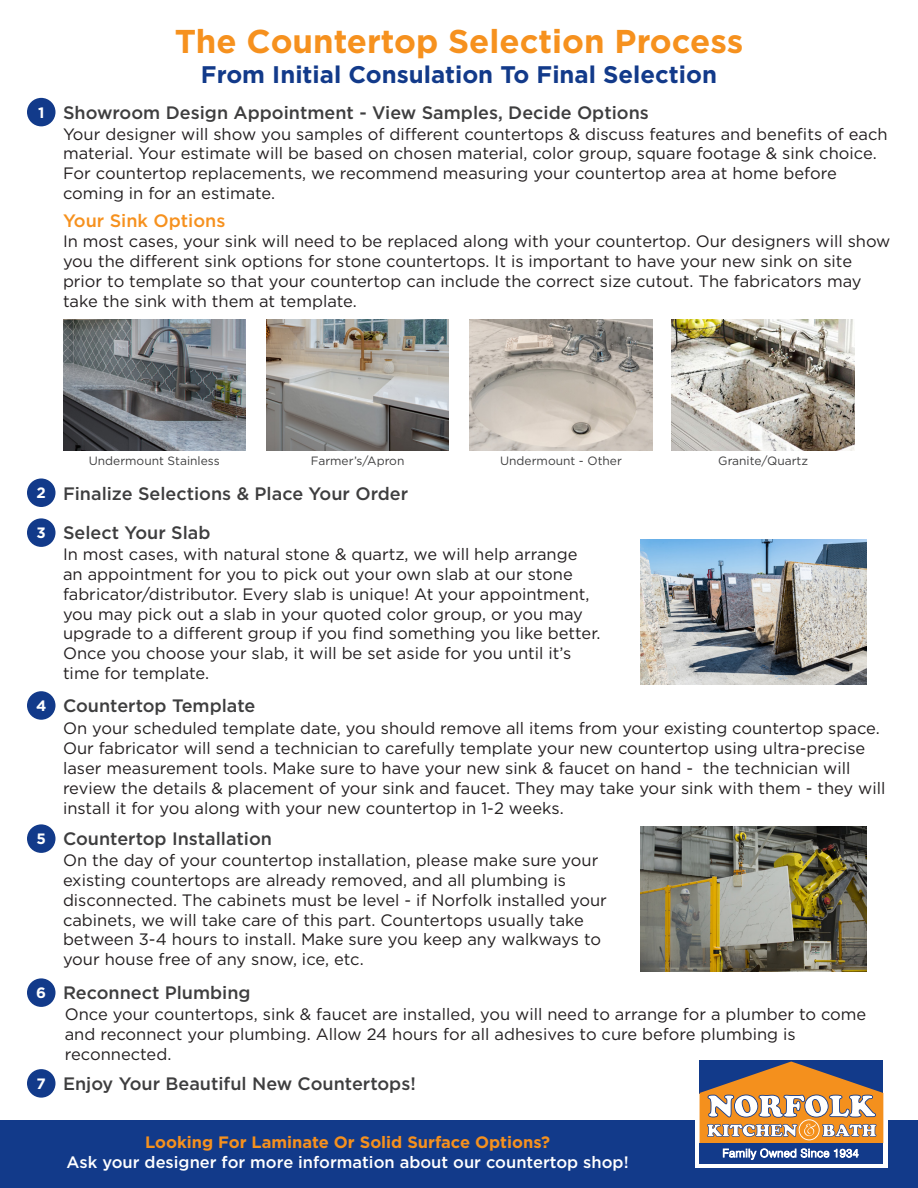
<style>
.page{position:relative;width:918px;height:1188px;background:#fff}
.page>*{position:absolute;margin:0;border:0;box-sizing:border-box;transform-origin:0 0}
.t1{font:700 33px "Gotham";color:#f6911e}
.t2{font:700 24px "Gotham";color:#123a8a}
.t3{font:500 18px "Gotham";color:#3e3e3f}
.t4{font:500 18px "Gotham";color:#f6911e}
.t5{font:16.5px/19.8px "Gotham";color:#231f20}
.t6{font:500 16.5px "Gotham";color:#fff}
.t7{font:700 16.5px "Gotham";color:#f6911e}
.t8{font:700 15px "Gotham";color:#fff}
.t9{font:12px "Gotham";color:#3e3e3f}
.t10{font:300 11.25px "Swiss 721 BT";letter-spacing:.04em;color:#fff}
</style>
<div class="page">
<img style="left:470px;top:320px;width:182px;height:131px">
<img style="left:266px;top:320px;width:183px;height:131px">
<img style="left:63px;top:320px;width:182px;height:131px">
<div style="left:27px;top:98px;width:29px;height:28px;background:#123a8a;border-radius:50%"></div>
<div style="left:27px;top:478px;width:29px;height:29px;background:#123a8a;border-radius:50%"></div>
<div style="left:27px;top:518px;width:29px;height:29px;background:#123a8a;border-radius:50%"></div>
<div style="left:27px;top:691px;width:29px;height:29px;background:#123a8a;border-radius:50%"></div>
<div style="left:27px;top:824px;width:29px;height:29px;background:#123a8a;border-radius:50%"></div>
<div style="left:0;top:1121px;width:918px;height:67px;background:#123a8a"></div>
<div style="left:695px;top:1056px;width:192px;height:112px;background:#fff"></div>
<div style="left:700px;top:1060px;width:183px;height:33px;background:#123a8a"></div>
<div style="left:700px;top:1143px;width:183px;height:21px;background:#123a8a"></div>
<svg style="left:700px;top:1062px;width:183px;height:81px"></svg>
<img style="left:641px;top:540px;width:225px;height:145px">
<div style="left:27px;top:978px;width:29px;height:29px;background:#123a8a;border-radius:50%"></div>
<img style="left:672px;top:320px;width:182px;height:131px">
<img style="left:641px;top:827px;width:225px;height:145px">
<div style="left:27px;top:1069px;width:29px;height:29px;background:#123a8a;border-radius:50%"></div>
<p class="t8" style="left:38px;top:102px;width:8px">1</p>
<p class="t1" style="left:175px;top:20px;width:570px">The Countertop Selection Process</p>
<p class="t2" style="left:201px;top:59px;width:518px">From Initial Consulation To Final Selection</p>
<p class="t3" style="left:63px;top:101px;width:587px">Showroom Design Appointment - View Samples, Decide Options</p>
<p class="t5" style="left:63px;top:123px;width:826px">Your designer will show you samples of different countertops &amp; discuss features and benefits of each material. Your estimate will be based on chosen material, color group, square footage &amp; sink choice.<br>For countertop replacements, we recommend measuring your countertop area at home before</p>
<p class="t5" style="left:63px;top:183px;width:214px">coming in for an estimate.</p>
<p class="t4" style="left:63px;top:209px;width:164px">Your Sink Options</p>
<p class="t5" style="left:63px;top:231px;width:829px">In most cases, your sink will need to be replaced along with your countertop. Our designers will show you the different sink options for stone countertops. It is important to have your new sink on site</p>
<p class="t5" style="left:63px;top:271px;width:800px">prior to template so that your countertop can include the correct size cutout. The fabricators may take the sink with them at template.</p>
<p class="t8" style="left:37px;top:483px;width:11px">2</p>
<p class="t8" style="left:37px;top:523px;width:11px">3</p>
<p class="t8" style="left:36px;top:696px;width:12px">4</p>
<p class="t9" style="left:89px;top:453px;width:132px">Undermount Stainless</p>
<p class="t9" style="left:311px;top:453px;width:95px">Farmer’s/Apron</p>
<p class="t9" style="left:500px;top:453px;width:123px">Undermount - Other</p>
<p class="t3" style="left:63px;top:481px;width:347px">Finalize Selections &amp; Place Your Order</p>
<p class="t3" style="left:63px;top:521px;width:149px">Select Your Slab</p>
<p class="t5" style="left:63px;top:544px;width:539px">In most cases, with natural stone &amp; quartz, we will help arrange an appointment for you to pick out your own slab at our stone fabricator/distributor. Every slab is unique! At your appointment, you may pick out a slab in your quoted color group, or you may upgrade to a different group if you find something you like better.<br>Once you choose your slab, it will be set aside for you until it’s time for template.</p>
<p class="t3" style="left:63px;top:694px;width:194px">Countertop Template</p>
<p class="t9" style="left:718px;top:453px;width:91px">Granite/Quartz</p>
<p class="t5" style="left:63px;top:718px;width:824px">On your scheduled template date, you should remove all items from your existing countertop space.<br>Our fabricator will send a technician to carefully template your new countertop using ultra-precise laser measurement tools. Make sure to have your new sink &amp; faucet on hand - the technician will review the details &amp; placement of your sink and faucet. They may take your sink with them - they will install it for you along with your new countertop in 1-2 weeks.</p>
<p class="t5" style="left:63px;top:850px;width:537px">On the day of your countertop installation, please make sure your existing countertops are already removed, and all plumbing is</p>
<p class="t5" style="left:63px;top:890px;width:545px">disconnected. The cabinets must be level - if Norfolk installed your cabinets, we will take care of this part. Countertops usually take between 3-4 hours to install. Make sure you keep any walkways to your house free of any snow, ice, etc.</p>
<p class="t8" style="left:37px;top:829px;width:11px">5</p>
<p class="t3" style="left:63px;top:827px;width:211px">Countertop Installation</p>
<p class="t8" style="left:36px;top:983px;width:11px">6</p>
<p class="t3" style="left:63px;top:981px;width:189px">Reconnect Plumbing</p>
<p class="t5" style="left:65px;top:1004px;width:803px">Once your countertops, sink &amp; faucet are installed, you will need to arrange for a plumber to come and reconnect your plumbing. Allow 24 hours for all adhesives to cure before plumbing is</p>
<p class="t5" style="left:65px;top:1044px;width:108px">reconnected.</p>
<p class="t8" style="left:37px;top:1074px;width:11px">7</p>
<p class="t3" style="left:63px;top:1072px;width:354px">Enjoy Your Beautiful New Countertops!</p>
<p class="t7" style="left:145px;top:1131px;width:406px">Looking For Laminate Or Solid Surface Options?</p>
<p class="t6" style="left:67px;top:1151px;width:564px">Ask your designer for more information about our countertop shop!</p>
<p class="t10" style="left:722px;top:1146px;width:138px">Family Owned Since 1934</p>
</div>
